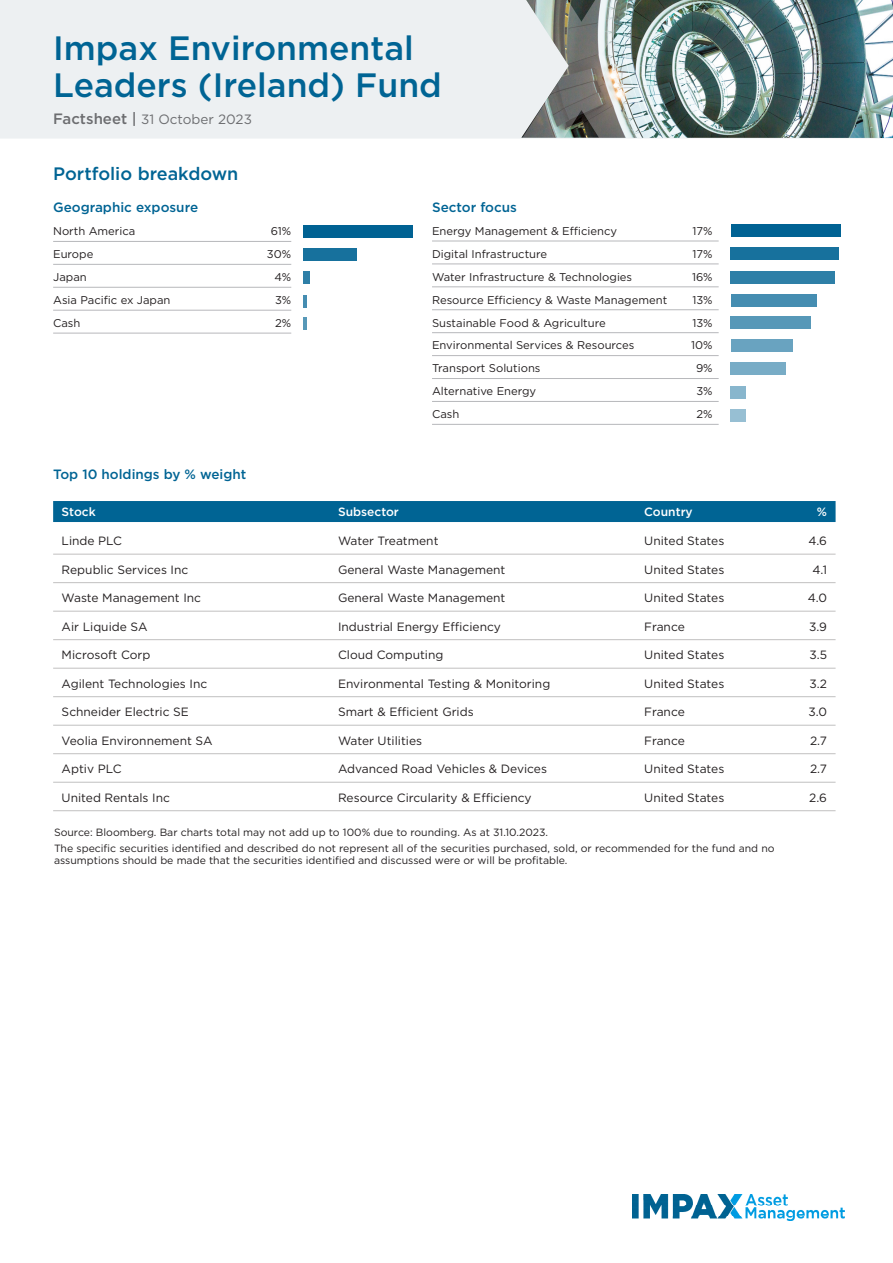
<style>
.page{position:relative;width:893px;height:1263px;background:#fff}
.page>*{position:absolute;margin:0;border:0;box-sizing:border-box;transform-origin:0 0}
.t1{font:500 33.75px/36.9px "Gotham";color:#006494}
.t2{font:500 18px "Gotham";color:#006494}
.t3{font:500 13.5px "Gotham";color:#006494}
.t4{font:13.5px "Gotham";color:#6c6d70}
.t5{font:12px "Gotham";color:#231f20}
.t6{font:500 12px "Gotham";color:#fff}
.t7{font:11.25px "Gotham";color:#231f20}
.t8{font:10.5px/16.2px "Gotham";color:#231f20}
.s1{font-weight:500;font-size:15px}
</style>
<div class="page">
<img style="left:632px;top:1195px;width:212px;height:26px">
<div style="left:53px;top:501px;width:783px;height:21px;background:#006494"></div>
<hr style="left:53px;top:554px;width:783px;height:1px;background:#c1c0c0">
<hr style="left:53px;top:582px;width:783px;height:1px;background:#c1c0c0">
<hr style="left:53px;top:611px;width:783px;height:1px;background:#c1c0c0">
<hr style="left:53px;top:639px;width:783px;height:1px;background:#c1c0c0">
<hr style="left:53px;top:668px;width:783px;height:1px;background:#c1c0c0">
<hr style="left:53px;top:696px;width:783px;height:1px;background:#c1c0c0">
<hr style="left:53px;top:725px;width:783px;height:1px;background:#c1c0c0">
<hr style="left:53px;top:753px;width:783px;height:1px;background:#c1c0c0">
<hr style="left:53px;top:782px;width:783px;height:1px;background:#c1c0c0">
<hr style="left:53px;top:810px;width:783px;height:1px;background:#c1c0c0">
<hr style="left:53px;top:241px;width:238px;height:1px;background:#b7b8bb">
<hr style="left:53px;top:264px;width:238px;height:1px;background:#b7b8bb">
<hr style="left:53px;top:287px;width:238px;height:1px;background:#b7b8bb">
<hr style="left:53px;top:310px;width:238px;height:1px;background:#b7b8bb">
<hr style="left:53px;top:333px;width:238px;height:1px;background:#b7b8bb">
<div style="left:303px;top:225px;width:110px;height:13px;background:#006293"></div>
<div style="left:303px;top:248px;width:53px;height:13px;background:#17719d"></div>
<div style="left:303px;top:271px;width:6px;height:12px;background:#2e7fa7"></div>
<hr style="left:303px;top:295px;width:4px;height:12px;background:#458db1">
<hr style="left:303px;top:317px;width:4px;height:13px;background:#5798b8">
<div style="left:0;top:0;width:893px;height:139px;background:#edf0f2"></div>
<img style="left:521px;top:0;width:372px;height:138px">
<img style="left:522px;top:0;width:118px;height:138px">
<hr style="left:432px;top:241px;width:287px;height:1px;background:#b7b8bb">
<hr style="left:432px;top:264px;width:287px;height:1px;background:#b7b8bb">
<hr style="left:432px;top:287px;width:287px;height:1px;background:#b7b8bb">
<hr style="left:432px;top:309px;width:287px;height:1px;background:#b7b8bb">
<hr style="left:432px;top:332px;width:287px;height:1px;background:#b7b8bb">
<hr style="left:432px;top:355px;width:287px;height:1px;background:#b7b8bb">
<hr style="left:432px;top:378px;width:287px;height:1px;background:#b7b8bb">
<hr style="left:432px;top:401px;width:287px;height:1px;background:#b7b8bb">
<hr style="left:432px;top:424px;width:287px;height:1px;background:#b7b8bb">
<div style="left:730px;top:224px;width:110px;height:13px;background:#006293"></div>
<div style="left:730px;top:247px;width:109px;height:13px;background:#17719d"></div>
<div style="left:730px;top:271px;width:105px;height:13px;background:#2e7fa7"></div>
<div style="left:730px;top:294px;width:86px;height:12px;background:#458db1"></div>
<div style="left:730px;top:316px;width:81px;height:13px;background:#5798b8"></div>
<div style="left:730px;top:339px;width:62px;height:13px;background:#69a3c0"></div>
<div style="left:730px;top:362px;width:56px;height:13px;background:#78acc6"></div>
<div style="left:730px;top:386px;width:16px;height:13px;background:#88b6cd"></div>
<div style="left:730px;top:409px;width:16px;height:12px;background:#97bfd3"></div>
<h1 class="t1" style="left:53px;top:29px;width:390px">Impax Environmental<br>Leaders (Ireland) Fund</h1>
<p class="t4" style="left:53px;top:110px;width:200px"><span class="s1">Factsheet |</span> 31 October 2023</p>
<h2 class="t2" style="left:53px;top:162px;width:187px">Portfolio breakdown</h2>
<p class="t3" style="left:53px;top:199px;width:147px">Geographic exposure</p>
<p class="t7" style="left:53px;top:224px;width:84px">North America</p>
<p class="t7" style="left:271px;top:224px;width:22px">61%</p>
<p class="t7" style="left:53px;top:247px;width:42px">Europe</p>
<p class="t7" style="left:267px;top:247px;width:26px">30%</p>
<p class="t7" style="left:53px;top:270px;width:35px">Japan</p>
<p class="t7" style="left:274px;top:270px;width:18px">4%</p>
<p class="t7" style="left:53px;top:293px;width:119px">Asia Pacific ex Japan</p>
<p class="t7" style="left:275px;top:293px;width:18px">3%</p>
<p class="t7" style="left:53px;top:316px;width:29px">Cash</p>
<p class="t7" style="left:275px;top:316px;width:18px">2%</p>
<p class="t3" style="left:53px;top:465px;width:195px">Top 10 holdings by % weight</p>
<p class="t3" style="left:432px;top:198px;width:86px">Sector focus</p>
<p class="t7" style="left:432px;top:224px;width:186px">Energy Management &amp; Efficiency</p>
<p class="t7" style="left:693px;top:224px;width:22px">17%</p>
<p class="t7" style="left:432px;top:247px;width:117px">Digital Infrastructure</p>
<p class="t7" style="left:693px;top:247px;width:22px">17%</p>
<p class="t7" style="left:432px;top:269px;width:202px">Water Infrastructure &amp; Technologies</p>
<p class="t7" style="left:692px;top:269px;width:22px">16%</p>
<p class="t7" style="left:432px;top:292px;width:237px">Resource Efficiency &amp; Waste Management</p>
<p class="t7" style="left:692px;top:292px;width:22px">13%</p>
<p class="t7" style="left:432px;top:315px;width:175px">Sustainable Food &amp; Agriculture</p>
<p class="t7" style="left:692px;top:315px;width:22px">13%</p>
<p class="t7" style="left:432px;top:338px;width:204px">Environmental Services &amp; Resources</p>
<p class="t7" style="left:691px;top:338px;width:23px">10%</p>
<p class="t7" style="left:432px;top:361px;width:110px">Transport Solutions</p>
<p class="t7" style="left:696px;top:361px;width:18px">9%</p>
<p class="t7" style="left:432px;top:384px;width:106px">Alternative Energy</p>
<p class="t7" style="left:696px;top:384px;width:18px">3%</p>
<p class="t7" style="left:432px;top:407px;width:29px">Cash</p>
<p class="t7" style="left:697px;top:407px;width:18px">2%</p>
<p class="t6" style="left:62px;top:503px;width:36px">Stock</p>
<p class="t6" style="left:338px;top:503px;width:62px">Subsector</p>
<p class="t6" style="left:644px;top:503px;width:50px">Country</p>
<p class="t6" style="left:817px;top:503px;width:12px">%</p>
<p class="t5" style="left:62px;top:533px;width:62px">Linde PLC</p>
<p class="t5" style="left:338px;top:533px;width:102px">Water Treatment</p>
<p class="t5" style="left:644px;top:533px;width:82px">United States</p>
<p class="t5" style="left:808px;top:533px;width:20px">4.6</p>
<p class="t5" style="left:62px;top:562px;width:128px">Republic Services Inc</p>
<p class="t5" style="left:338px;top:562px;width:169px">General Waste Management</p>
<p class="t5" style="left:644px;top:562px;width:82px">United States</p>
<p class="t5" style="left:812px;top:562px;width:16px">4.1</p>
<p class="t5" style="left:62px;top:590px;width:141px">Waste Management Inc</p>
<p class="t5" style="left:338px;top:590px;width:169px">General Waste Management</p>
<p class="t5" style="left:644px;top:590px;width:82px">United States</p>
<p class="t5" style="left:808px;top:590px;width:21px">4.0</p>
<p class="t5" style="left:62px;top:619px;width:87px">Air Liquide SA</p>
<p class="t5" style="left:338px;top:619px;width:164px">Industrial Energy Efficiency</p>
<p class="t5" style="left:644px;top:619px;width:42px">France</p>
<p class="t5" style="left:809px;top:619px;width:20px">3.9</p>
<p class="t5" style="left:62px;top:647px;width:90px">Microsoft Corp</p>
<p class="t5" style="left:338px;top:647px;width:107px">Cloud Computing</p>
<p class="t5" style="left:644px;top:647px;width:82px">United States</p>
<p class="t5" style="left:809px;top:647px;width:19px">3.5</p>
<p class="t5" style="left:62px;top:676px;width:147px">Agilent Technologies Inc</p>
<p class="t5" style="left:338px;top:676px;width:214px">Environmental Testing &amp; Monitoring</p>
<p class="t5" style="left:644px;top:676px;width:82px">United States</p>
<p class="t5" style="left:810px;top:676px;width:19px">3.2</p>
<p class="t5" style="left:62px;top:704px;width:129px">Schneider Electric SE</p>
<p class="t5" style="left:338px;top:704px;width:137px">Smart &amp; Efficient Grids</p>
<p class="t5" style="left:644px;top:704px;width:42px">France</p>
<p class="t5" style="left:808px;top:704px;width:20px">3.0</p>
<p class="t5" style="left:62px;top:733px;width:152px">Veolia Environnement SA</p>
<p class="t5" style="left:338px;top:733px;width:86px">Water Utilities</p>
<p class="t5" style="left:644px;top:733px;width:42px">France</p>
<p class="t5" style="left:810px;top:733px;width:19px">2.7</p>
<p class="t5" style="left:62px;top:761px;width:61px">Aptiv PLC</p>
<p class="t5" style="left:338px;top:761px;width:210px">Advanced Road Vehicles &amp; Devices</p>
<p class="t5" style="left:644px;top:761px;width:82px">United States</p>
<p class="t5" style="left:810px;top:761px;width:19px">2.7</p>
<p class="t5" style="left:62px;top:790px;width:110px">United Rentals Inc</p>
<p class="t5" style="left:338px;top:790px;width:195px">Resource Circularity &amp; Efficiency</p>
<p class="t5" style="left:644px;top:790px;width:82px">United States</p>
<p class="t5" style="left:809px;top:790px;width:19px">2.6</p>
<p class="t8" style="left:54px;top:823px;width:722px">Source: Bloomberg. Bar charts total may not add up to 100% due to rounding. As at 31.10.2023.<br>The specific securities identified and described do not represent all of the securities purchased, sold, or recommended for the fund and no</p>
<p class="t8" style="left:54px;top:852px;width:515px">assumptions should be made that the securities identified and discussed were or will be profitable.</p>
</div>
